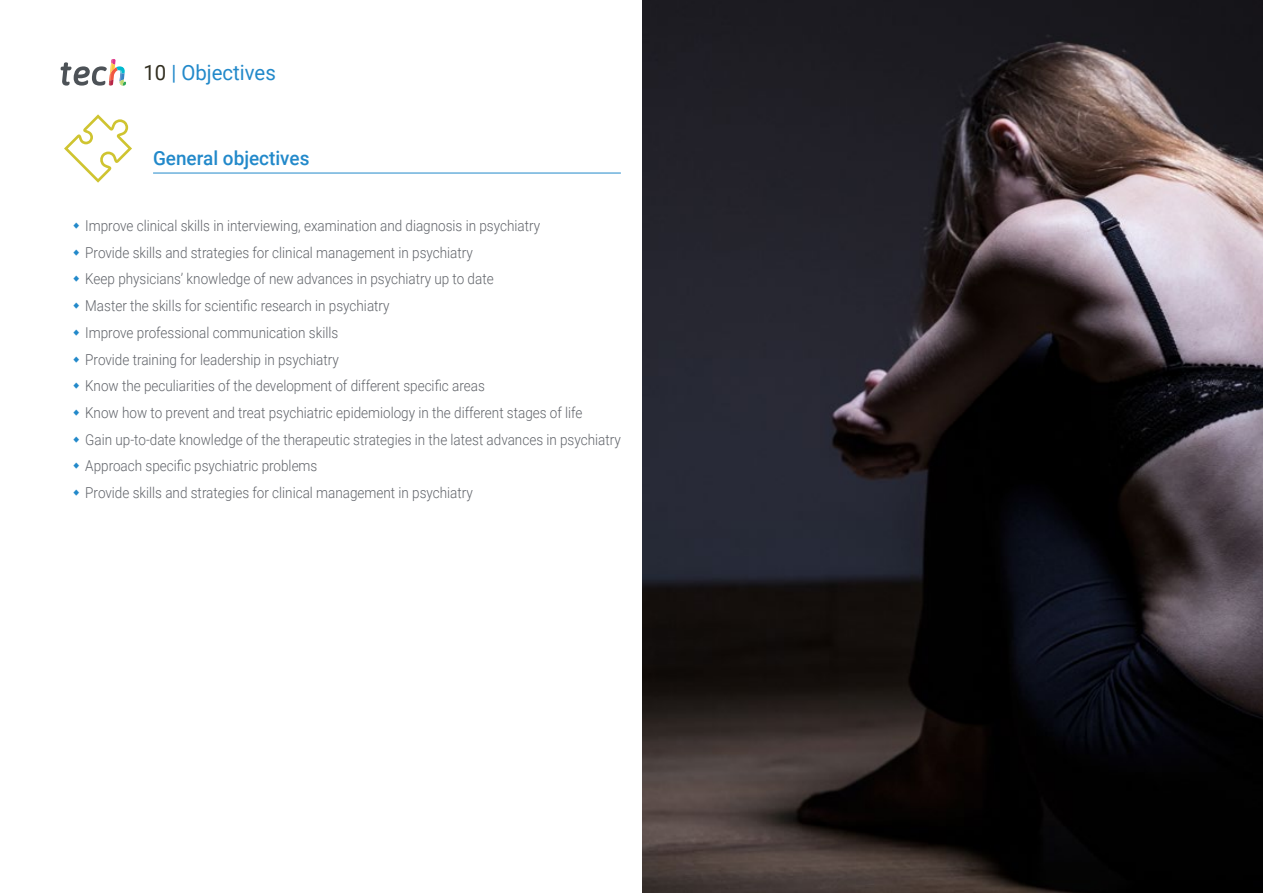
<style>
.page{position:relative;width:1263px;height:893px;background:#fff}
.page>*{position:absolute;margin:0;border:0;box-sizing:border-box;transform-origin:0 0}
.t1{font:21px "Roboto";color:#2289ca}
.t2{font:500 19.5px "Roboto";color:#2289ca}
.t3{font:300 15px/26.7px "Roboto";color:#61646a;scale:.9 1}
.s1{color:#312e20}
</style>
<div class="page">
<hr style="left:153px;top:173px;width:468px;height:1px;background:#2289ca">
<svg style="left:64px;top:114px;width:68px;height:69px"></svg>
<img style="left:642px;top:0;width:621px;height:893px">
<svg style="left:61px;top:59px;width:65px;height:27px"></svg>
<h1 class="t1" style="left:144px;top:57px;width:134px"><span class="s1">10</span> | Objectives</h1>
<h2 class="t2" style="left:153px;top:144px;width:158px">General objectives</h2>
<p class="t3" style="left:85px;top:212px;width:597px">Improve clinical skills in interviewing, examination and diagnosis in psychiatry<br>Provide skills and strategies for clinical management in psychiatry<br>Keep physicians’ knowledge of new advances in psychiatry up to date<br>Master the skills for scientific research in psychiatry<br>Improve professional communication skills<br>Provide training for leadership in psychiatry<br>Know the peculiarities of the development of different specific areas<br>Know how to prevent and treat psychiatric epidemiology in the different stages of life<br>Gain up-to-date knowledge of the therapeutic strategies in the latest advances in psychiatry Approach specific psychiatric problems<br>Provide skills and strategies for clinical management in psychiatry</p>
</div>
